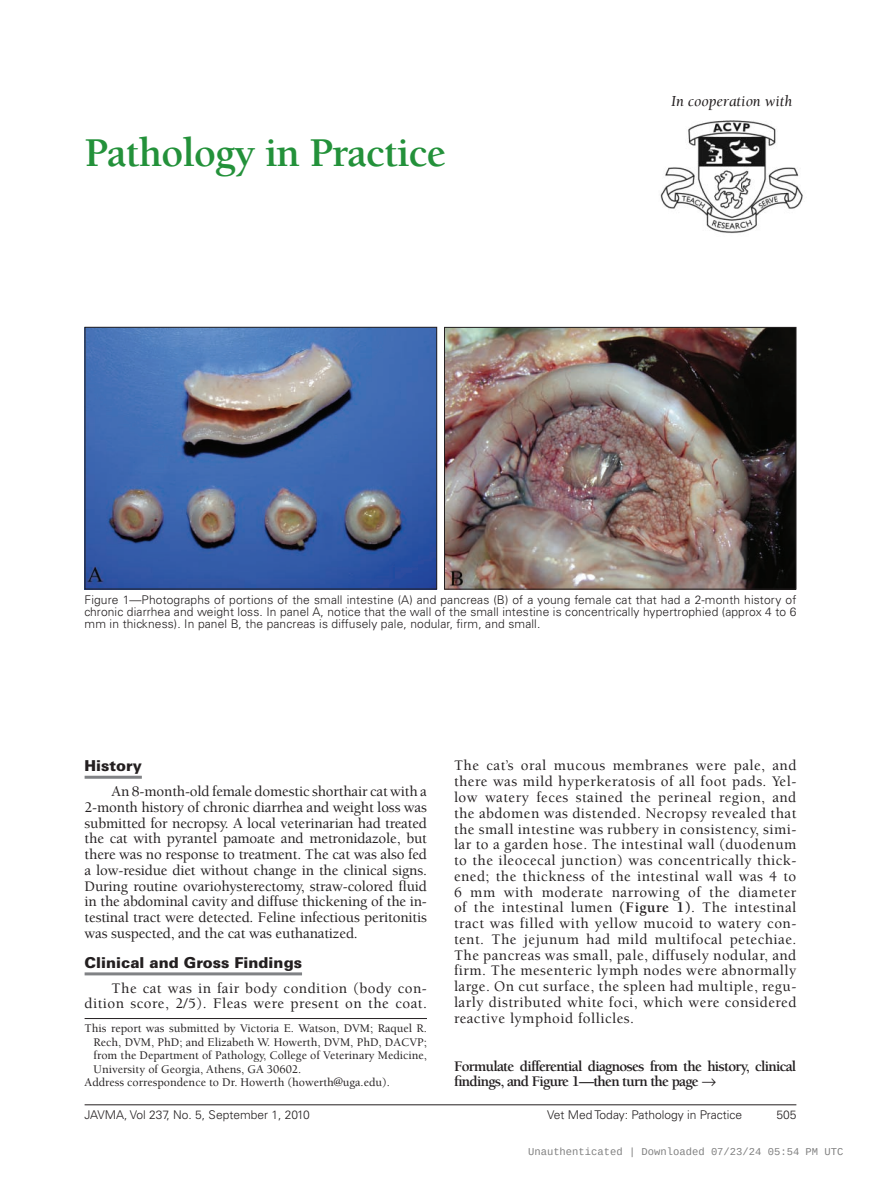
<style>
.page{position:relative;width:881px;height:1178px;background:#fff}
.page>*{position:absolute;margin:0;border:0;box-sizing:border-box;transform-origin:0 0}
.t1{font:700 42px "Berkeley";letter-spacing:-.02em;color:#23913a}
.t2{font:italic 15.75px "Berkeley";color:#231f20}
.t3{font:500 15px/15.8px "Berkeley";letter-spacing:.03em;color:#231f20;text-align:justify}
.t4{font:700 15px/15.8px "Berkeley";letter-spacing:-.05em;color:#231f20}
.t5{font:900 15px "Univers";color:#231f20}
.t6{font:300 12px/12px "Univers";color:#231f20;text-align:justify}
.t7{font:500 12px "Berkeley";color:#231f20}
.t8{font:10.5px "Liberation Mono";color:rgb(0 0 0/.5)}
.s1{font-weight:700}
</style>
<div class="page">
<hr style="left:85px;top:1104px;width:711px;height:1px;background:#231f20">
<hr style="left:85px;top:775px;width:57px;height:3px;background:#808285">
<hr style="left:85px;top:972px;width:217px;height:3px;background:#808285">
<hr style="left:85px;top:1017px;width:342px;height:1px;background:#231f20">
<img style="left:660px;top:120px;width:143px;height:114px">
<img style="left:87px;top:329px;width:348px;height:258px">
<div style="left:85px;top:327px;width:352px;height:262px;border:1px solid #231f20"></div>
<img style="left:446px;top:329px;width:348px;height:258px">
<div style="left:444px;top:327px;width:352px;height:262px;border:1px solid #231f20"></div>
<h1 class="t1" style="left:85px;top:131px;width:363px">Pathology in Practice</h1>
<p class="t2" style="left:670px;top:93px;width:123px">In cooperation with</p>
<p class="t6" style="left:85px;top:594px;width:713px">Figure 1—Photographs of portions of the small intestine (A) and pancreas (B) of a young female cat that had a 2-month history of chronic diarrhea and weight loss. In panel A, notice that the wall of the small intestine is concentrically hypertrophied (approx 4 to 6 mm in thickness). In panel B, the pancreas is diffusely pale, nodular, firm, and small.</p>
<p class="t5" style="left:85px;top:756px;width:59px">History</p>
<p class="t3" style="left:85px;top:783px;width:344px;text-indent:27px">An 8-month-old female domestic shorthair cat with a 2-month history of chronic diarrhea and weight loss was submitted for necropsy. A local veterinarian had treated the cat with pyrantel pamoate and metronidazole, but there was no response to treatment. The cat was also fed a low-residue diet without change in the clinical signs.<br>During routine ovariohysterectomy, straw-colored fluid in the abdominal cavity and diffuse thickening of the in&shy;testinal tract were detected. Feline infectious peritonitis was suspected, and the cat was euthanatized.</p>
<p class="t5" style="left:85px;top:952px;width:219px">Clinical and Gross Findings</p>
<p class="t3" style="left:85px;top:980px;width:344px;text-align:right">The cat was in fair body condition (body con&shy;dition score, 2/5). Fleas were present on the coat.</p>
<p class="t7" style="left:85px;top:1021px;width:344px">This report was submitted by Victoria E. Watson, DVM; Raquel R.</p>
<p class="t7" style="left:94px;top:1035px;width:335px">Rech, DVM, PhD; and Elizabeth W. Howerth, DVM, PhD, DACVP;</p>
<p class="t7" style="left:94px;top:1048px;width:335px">from the Department of Pathology, College of Veterinary Medicine,</p>
<p class="t7" style="left:94px;top:1062px;width:209px">University of Georgia, Athens, GA 30602.</p>
<p class="t7" style="left:85px;top:1075px;width:307px">Address correspondence to Dr. Howerth (howerth@uga.edu).</p>
<p class="t3" style="left:454px;top:758px;width:344px">The cat’s oral mucous membranes were pale, and there was mild hyperkeratosis of all foot pads. Yel&shy;low watery feces stained the perineal region, and the abdomen was distended. Necropsy revealed that the small intestine was rubbery in consistency, simi&shy;lar to a garden hose. The intestinal wall (duodenum to the ileocecal junction) was concentrically thick&shy;ened; the thickness of the intestinal wall was 4 to 6 mm with moderate narrowing of the diameter of the intestinal lumen <span class="s1">(Figure 1)</span>. The intestinal tract was filled with yellow mucoid to watery con&shy;tent. The jejunum had mild multifocal petechiae.<br>The pancreas was small, pale, diffusely nodular, and firm. The mesenteric lymph nodes were abnormally large. On cut surface, the spleen had multiple, regu&shy;larly distributed white foci, which were considered reactive lymphoid follicles.</p>
<p class="t4" style="left:454px;top:1057px;width:343px">Formulate differential diagnoses from the history, clinical findings, and Figure 1—then turn the page →</p>
<p class="t6" style="left:85px;top:1108px;width:226px">JAVMA, Vol 237, No. 5, September 1, 2010</p>
<p class="t6" style="left:547px;top:1108px;width:196px">Vet Med Today: Pathology in Practice</p>
<p class="t6" style="left:775px;top:1108px;width:22px">505</p>
<p class="t8" style="left:528px;top:1146px;width:316px">Unauthenticated | Downloaded 07/23/24 05:54 PM UTC</p>
</div>
